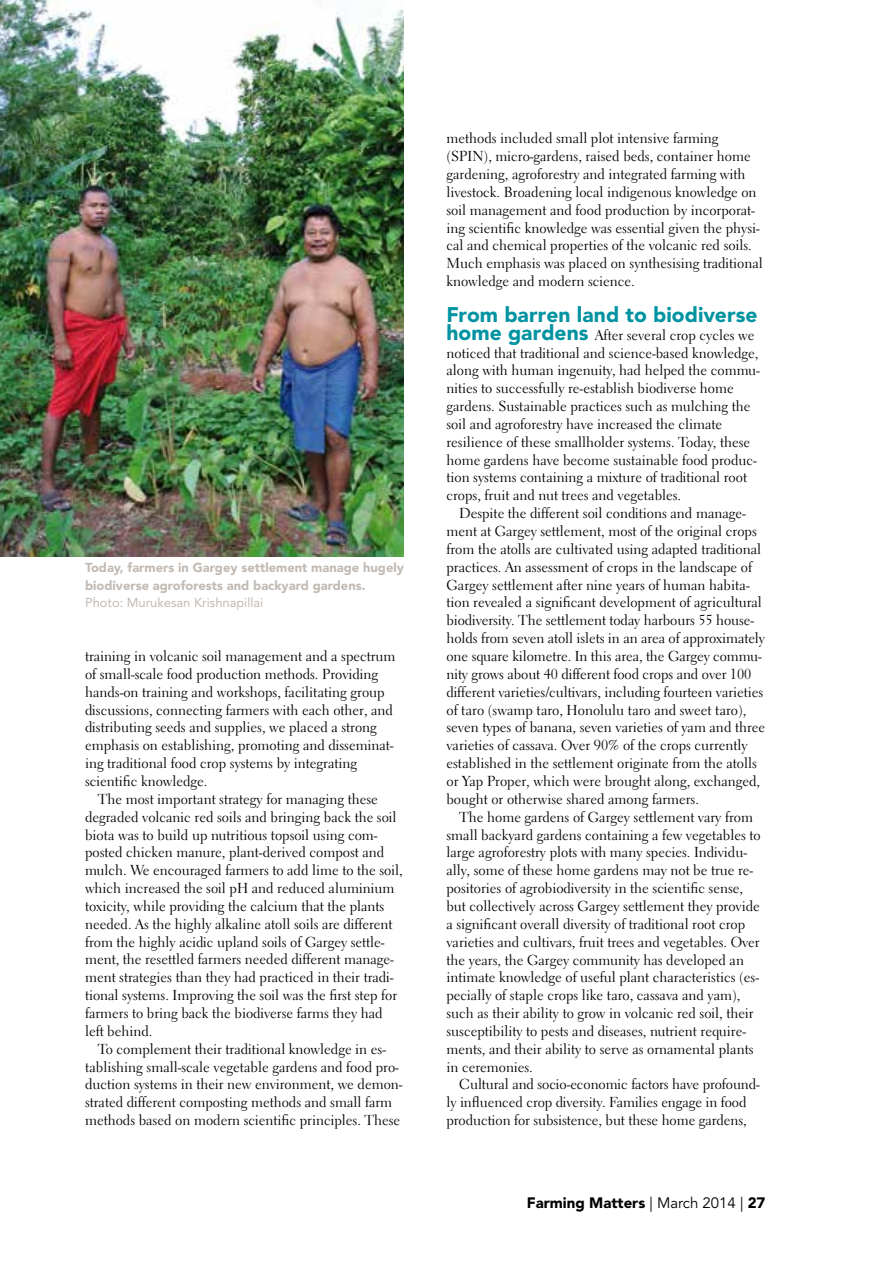
<style>
.page{position:relative;width:893px;height:1263px;background:#fff}
.page>*{position:absolute;margin:0;border:0;box-sizing:border-box;transform-origin:0 0}
.t1{font:900 21px "Avenir LT Std";letter-spacing:.005em;color:#0093a1}
.t2{font:900 15px "Avenir LT Std";color:#000}
.t3{font:14.4px/17.9px "Electra LT Std";color:#000}
.t4{font:900 12.9px/17.9px "Avenir LT Std";color:#c2bab3}
.t5{font:12.9px "Avenir LT Std";color:#c2bab3}
.s1{font-family:"Avenir LT Std";font-weight:900;font-size:21px;color:#0093a1}
.s2{font-weight:400}
</style>
<div class="page">
<img style="left:0;top:0;width:404px;height:556px">
<p class="t4" style="left:85px;top:558px;width:320px">Today, farmers in Gargey settlement manage hugely biodiverse agroforests and backyard gardens.</p>
<p class="t5" style="left:85px;top:595px;width:180px">Photo: Murukesan Krishnapillai</p>
<p class="t3" style="left:85px;top:647px;width:312px">training in volcanic soil management and a spectrum of small-scale food production methods. Providing hands-on training and workshops, facilitating group discussions, connecting farmers with each other, and distributing seeds and supplies, we placed a strong emphasis on establishing, promoting and disseminat&shy;ing traditional food crop systems by integrating scientific knowledge.</p>
<p class="t3" style="left:85px;top:790px;width:319px;text-indent:13px">The most important strategy for managing these degraded volcanic red soils and bringing back the soil biota was to build up nutritious topsoil using com&shy;posted chicken manure, plant-derived compost and mulch. We encouraged farmers to add lime to the soil, which increased the soil pH and reduced aluminium toxicity, while providing the calcium that the plants needed. As the highly alkaline atoll soils are different from the highly acidic upland soils of Gargey settle&shy;ment, the resettled farmers needed different manage&shy;ment strategies than they had practiced in their tradi&shy;tional systems. Improving the soil was the first step for farmers to bring back the biodiverse farms they had left behind.</p>
<p class="t3" style="left:85px;top:1040px;width:319px;text-indent:13px">To complement their traditional knowledge in es&shy;tablishing small-scale vegetable gardens and food pro&shy;duction systems in their new environment, we demon&shy;strated different composting methods and small farm methods based on modern scientific principles. These</p>
<p class="t3" style="left:446px;top:129px;width:318px">methods included small plot intensive farming (SPIN), micro-gardens, raised beds, container home gardening, agroforestry and integrated farming with livestock. Broadening local indigenous knowledge on soil management and food production by incorporat&shy;ing scientific knowledge was essential given the physi&shy;cal and chemical properties of the volcanic red soils.<br>Much emphasis was placed on synthesising traditional knowledge and modern science.</p>
<h1 class="t1" style="left:446px;top:302px;width:313px">From barren land to biodiverse</h1>
<p class="t3" style="left:446px;top:326px;width:315px"><span class="s1">home gardens</span> After several crop cycles we noticed that traditional and science-based knowledge, along with human ingenuity, had helped the commu&shy;nities to successfully re-establish biodiverse home gardens. Sustainable practices such as mulching the soil and agroforestry have increased the climate resilience of these smallholder systems. Today, these home gardens have become sustainable food produc&shy;tion systems containing a mixture of traditional root crops, fruit and nut trees and vegetables.</p>
<p class="t3" style="left:446px;top:504px;width:320px;text-indent:13px">Despite the different soil conditions and manage&shy;ment at Gargey settlement, most of the original crops from the atolls are cultivated using adapted traditional practices. An assessment of crops in the landscape of Gargey settlement after nine years of human habita&shy;tion revealed a significant development of agricultural biodiversity. The settlement today harbours 55 house&shy;holds from seven atoll islets in an area of approximately one square kilometre. In this area, the Gargey commu&shy;nity grows about 40 different food crops and over 100 different varieties/cultivars, including fourteen varieties of taro (swamp taro, Honolulu taro and sweet taro), seven types of banana, seven varieties of yam and three varieties of cassava. Over 90% of the crops currently established in the settlement originate from the atolls or Yap Proper, which were brought along, exchanged, bought or otherwise shared among farmers.</p>
<p class="t3" style="left:446px;top:808px;width:316px;text-indent:13px">The home gardens of Gargey settlement vary from small backyard gardens containing a few vegetables to large agroforestry plots with many species. Individu&shy;ally, some of these home gardens may not be true re&shy;positories of agrobiodiversity in the scientific sense, but collectively across Gargey settlement they provide a significant overall diversity of traditional root crop varieties and cultivars, fruit trees and vegetables. Over the years, the Gargey community has developed an intimate knowledge of useful plant characteristics (es&shy;pecially of staple crops like taro, cassava and yam), such as their ability to grow in volcanic red soil, their susceptibility to pests and diseases, nutrient require&shy;ments, and their ability to serve as ornamental plants in ceremonies.</p>
<p class="t3" style="left:446px;top:1075px;width:315px;text-indent:13px">Cultural and socio-economic factors have profound&shy;ly influenced crop diversity. Families engage in food production for subsistence, but these home gardens,</p>
<p class="t2" style="left:527px;top:1193px;width:240px">Farming Matters <span class="s2">| March 2014 |</span> 27</p>
</div>
